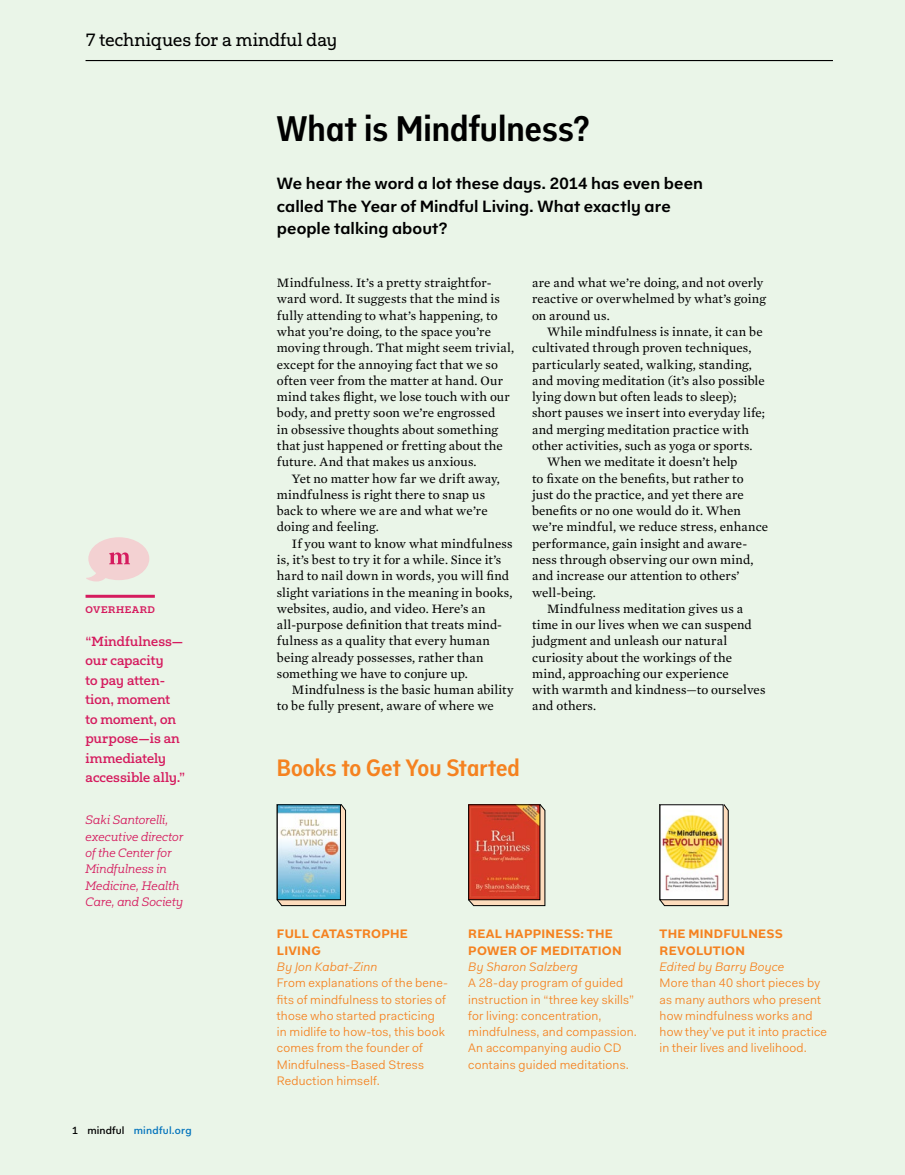
<style>
.page{position:relative;width:905px;height:1175px;background:#fff}
.page>*{position:absolute;margin:0;border:0;box-sizing:border-box;transform-origin:0 0}
.t1{font:600 36px "Fakt Sm Con Pro";color:#000}
.t2{font:600 24px "Fakt Sm Con Pro";color:#f58220}
.t3{font:18px "Fakt Slab Pro";color:#000}
.t4{font:600 16.5px/22.5px "Fakt Pro";letter-spacing:.005em;color:#000}
.t5{font:500 13.5px/19.5px "Fakt Slab Pro";letter-spacing:-.005em;color:#d51b5e}
.t6{font:13.2px/16.2px "Mercury Text G2";letter-spacing:.01em;color:#000}
.t7{font:12.3px/16.2px "Fakt Pro Blond";letter-spacing:.015em;color:#f58220}
.t8{font:italic 12.3px/16.2px "Fakt Slab Pro Blond";letter-spacing:.005em;color:#d51b5e}
.t9{font:700 12.3px/16.2px "Fakt Pro";letter-spacing:.025em;color:#f58220}
.t10{font:italic 12.3px "Fakt Pro Blond";letter-spacing:.015em;color:#f58220}
.t11{font:500 10.5px "Fakt Pro";letter-spacing:.02em;color:#0072bc}
.t12{font:600 9.75px "Fakt Slab Pro";letter-spacing:.05em;color:#d51b5e}
.s1{color:#000}
</style>
<div class="page">
<div style="left:0;top:0;width:904px;height:1174px;background:#eaf5e8"></div>
<svg style="left:277px;top:804px;width:69px;height:102px"></svg>
<img style="left:279px;top:806px;width:60px;height:92px">
<div style="left:277px;top:804px;width:64px;height:96px;border:1px solid #000"></div>
<svg style="left:468px;top:804px;width:77px;height:102px"></svg>
<img style="left:470px;top:806px;width:68px;height:92px">
<div style="left:468px;top:804px;width:72px;height:96px;border:1px solid #000"></div>
<svg style="left:659px;top:804px;width:69px;height:102px"></svg>
<img style="left:661px;top:806px;width:60px;height:92px">
<div style="left:659px;top:804px;width:64px;height:96px;border:1px solid #000"></div>
<hr style="left:85px;top:595px;width:70px;height:3px;background:#d51b5e">
<svg style="left:86px;top:537px;width:63px;height:44px"></svg>
<hr style="left:86px;top:60px;width:746px;height:1px;background:#000">
<h3 class="t3" style="left:86px;top:28px;width:253px">7 techniques for a mindful day</h3>
<h1 class="t1" style="left:277px;top:105px;width:314px">What is Mindfulness?</h1>
<p class="t12" style="left:85px;top:603px;width:71px">OVERHEARD</p>
<p class="t5" style="left:85px;top:631px;width:101px">“Mindfulness— our capacity<br>to pay atten&shy;tion, moment to moment, on purpose—is an immediately accessible ally.”</p>
<p class="t8" style="left:85px;top:812px;width:99px">Saki Santorelli, executive director of the Center for<br>Mindfulness in<br>Medicine, Health<br>Care, and Society</p>
<p class="t11" style="left:72px;top:1123px;width:121px"><span class="s1">1 mindful</span> mindful.org</p>
<p class="t4" style="left:277px;top:172px;width:427px">We hear the word a lot these days. 2014 has even been called The Year of Mindful Living. What exactly are people talking about?</p>
<p class="t6" style="left:277px;top:274px;width:239px">Mindfulness. It’s a pretty straightfor&shy;ward word. It suggests that the mind is fully attending to what’s happening, to what you’re doing, to the space you’re moving through. That might seem trivial, except for the annoying fact that we so often veer from the matter at hand. Our mind takes flight, we lose touch with our body, and pretty soon we’re engrossed<br>in obsessive thoughts about something that just happened or fretting about the future. And that makes us anxious.</p>
<p class="t6" style="left:277px;top:469px;width:224px;text-indent:15px">Yet no matter how far we drift away, mindfulness is right there to snap us back to where we are and what we’re doing and feeling.</p>
<p class="t6" style="left:277px;top:534px;width:237px;text-indent:15px">If you want to know what mindfulness is, it’s best to try it for a while. Since it’s hard to nail down in words, you will find slight variations in the meaning in books, websites, audio, and video. Here’s an all-purpose definition that treats mind&shy;fulness as a quality that every human being already possesses, rather than something we have to conjure up.</p>
<p class="t6" style="left:277px;top:681px;width:238px;text-indent:15px">Mindfulness is the basic human ability to be fully present, aware of where we</p>
<p class="t6" style="left:532px;top:274px;width:235px">are and what we’re doing, and not overly reactive or overwhelmed by what’s going on around us.</p>
<p class="t6" style="left:547px;top:323px;width:217px">While mindfulness is innate, it can be</p>
<p class="t6" style="left:532px;top:339px;width:221px">cultivated through proven techniques,</p>
<p class="t6" style="left:532px;top:355px;width:221px">particularly seated, walking, standing,</p>
<p class="t6" style="left:532px;top:371px;width:234px">and moving meditation (it’s also possible</p>
<p class="t6" style="left:532px;top:388px;width:206px">lying down but often leads to sleep);</p>
<p class="t6" style="left:532px;top:404px;width:234px">short pauses we insert into everyday life;</p>
<p class="t6" style="left:532px;top:420px;width:219px">and merging meditation practice with</p>
<p class="t6" style="left:532px;top:437px;width:222px">other activities, such as yoga or sports.</p>
<p class="t6" style="left:547px;top:453px;width:192px">When we meditate it doesn’t help</p>
<p class="t6" style="left:532px;top:469px;width:213px">to fixate on the benefits, but rather to</p>
<p class="t6" style="left:532px;top:485px;width:213px">just do the practice, and yet there are</p>
<p class="t6" style="left:532px;top:502px;width:210px">benefits or no one would do it. When</p>
<p class="t6" style="left:532px;top:518px;width:238px">we’re mindful, we reduce stress, enhance</p>
<p class="t6" style="left:532px;top:534px;width:217px">performance, gain insight and aware-</p>
<p class="t6" style="left:532px;top:551px;width:223px">ness through observing our own mind,</p>
<p class="t6" style="left:532px;top:567px;width:209px">and increase our attention to others’</p>
<p class="t6" style="left:532px;top:583px;width:65px">well-being.</p>
<p class="t6" style="left:547px;top:599px;width:197px">Mindfulness meditation gives us a</p>
<p class="t6" style="left:532px;top:616px;width:221px">time in our lives when we can suspend</p>
<p class="t6" style="left:532px;top:632px;width:197px">judgment and unleash our natural</p>
<p class="t6" style="left:532px;top:648px;width:201px">curiosity about the workings of the</p>
<p class="t6" style="left:532px;top:664px;width:198px">mind, approaching our experience</p>
<p class="t6" style="left:532px;top:681px;width:235px">with warmth and kindness—to ourselves</p>
<p class="t6" style="left:532px;top:697px;width:66px">and others.</p>
<h2 class="t2" style="left:277px;top:751px;width:244px">Books to Get You Started</h2>
<p class="t9" style="left:277px;top:926px;width:133px">FULL CATASTROPHE<br>LIVING</p>
<p class="t10" style="left:277px;top:958px;width:102px">By Jon Kabat-Zinn</p>
<p class="t7" style="left:277px;top:974px;width:173px">From explanations of the bene&shy;fits of mindfulness to stories of those who started practicing<br>in midlife to how-tos, this book comes from the founder of<br>Mindfulness-Based Stress<br>Reduction himself.</p>
<p class="t9" style="left:468px;top:926px;width:155px">REAL HAPPINESS: THE<br>POWER OF MEDITATION</p>
<p class="t10" style="left:468px;top:958px;width:111px">By Sharon Salzberg</p>
<p class="t7" style="left:468px;top:974px;width:170px">A 28-day program of guided instruction in “three key skills” for living: concentration, mindfulness, and compassion.<br>An accompanying audio CD contains guided meditations.</p>
<p class="t9" style="left:659px;top:926px;width:125px">THE MINDFULNESS<br>REVOLUTION</p>
<p class="t10" style="left:659px;top:958px;width:126px">Edited by Barry Boyce</p>
<p class="t7" style="left:659px;top:974px;width:169px">More than 40 short pieces by as many authors who present how mindfulness works and how they’ve put it into practice in their lives and livelihood.</p>
</div>
